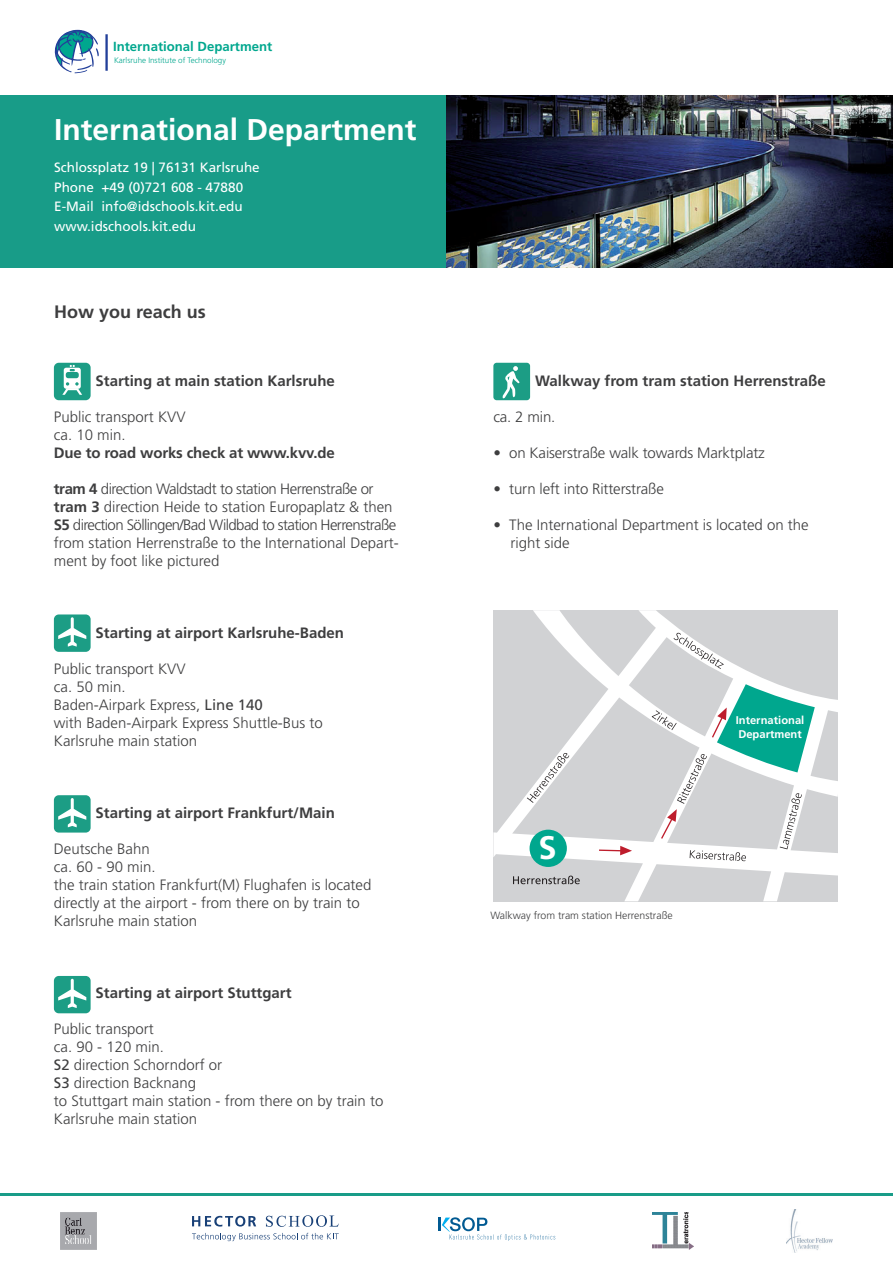
<style>
.page{position:relative;width:893px;height:1263px;background:#fff}
.page>*{position:absolute;margin:0;border:0;box-sizing:border-box;transform-origin:0 0}
.t1{font:700 32.7px "Frutiger LT Std";color:#fff}
.t2{font:700 30px "Frutiger LT Std";color:#fff}
.t3{font:700 18px "Frutiger LT Std";color:#3e3e3f}
.t4{font:300 15px/18px "Frutiger LT Std";color:#3e3e3f}
.t5{font:700 15px "Frutiger LT Std";color:#3e3e3f}
.t6{font:13.5px/19.5px "Frutiger LT Std";color:#fff}
.t7{font:700 13.2px "Frutiger LT Std";color:#00a78e}
.t8{font:700 11.25px/13.4px "Frutiger LT Std";color:#fff}
.t9{font:300 10.5px "Frutiger LT Std";color:#3e3e3f}
.t10{font:300 7.95px "Frutiger LT Std";color:#00a78e}
.s1{font-weight:700}
.s2{font-weight:400}
</style>
<div class="page">
<div style="left:0;top:96px;width:556px;height:172px;background:#189c88"></div>
<hr style="left:0;top:1193px;width:893px;height:2px;background:#189c88">
<hr style="left:105px;top:34px;width:3px;height:37px;background:#223f99">
<svg style="left:54px;top:29px;width:45px;height:44px"></svg>
<img style="left:446px;top:96px;width:447px;height:172px">
<img style="left:60px;top:1213px;width:36px;height:36px">
<svg style="left:438px;top:1217px;width:117px;height:24px"></svg>
<img style="left:652px;top:1212px;width:41px;height:38px">
<img style="left:786px;top:1210px;width:47px;height:42px">
<svg style="left:192px;top:1233px;width:147px;height:8px"></svg>
<svg style="left:192px;top:1216px;width:64px;height:10px"></svg>
<svg style="left:266px;top:1215px;width:73px;height:12px"></svg>
<div style="left:54px;top:795px;width:37px;height:37px;background:#1c9d85;border-radius:5px"></div>
<svg style="left:58px;top:798px;width:28px;height:29px"></svg>
<div style="left:54px;top:976px;width:37px;height:37px;background:#1c9d85;border-radius:5px"></div>
<svg style="left:58px;top:979px;width:28px;height:29px"></svg>
<div style="left:54px;top:614px;width:37px;height:38px;background:#1c9d85;border-radius:5px"></div>
<svg style="left:58px;top:617px;width:28px;height:30px"></svg>
<div style="left:54px;top:363px;width:37px;height:37px;background:#1c9d85;border-radius:5px"></div>
<svg style="left:64px;top:368px;width:17px;height:21px"></svg>
<div style="left:66px;top:372px;width:13px;height:6px;background:#1c9d85;border-radius:2px"></div>
<svg style="left:70px;top:365px;width:5px;height:6px"></svg>
<svg style="left:62px;top:382px;width:20px;height:13px"></svg>
<svg style="left:493px;top:610px;width:345px;height:291px;fill:#d1d2d4"></svg>
<div style="left:530px;top:830px;width:37px;height:37px;background:#00a78e;border-radius:50%"></div>
<svg style="left:674px;top:632px;width:50px;height:37px"></svg>
<svg style="left:527px;top:752px;width:42px;height:51px"></svg>
<svg style="left:513px;top:875px;width:67px;height:9px"></svg>
<svg style="left:599px;top:846px;width:33px;height:9px"></svg>
<svg style="left:652px;top:676px;width:178px;height:185px"></svg>
<div style="left:493px;top:363px;width:37px;height:37px;background:#1c9d85;border-radius:3px"></div>
<svg style="left:502px;top:366px;width:18px;height:33px"></svg>
<p class="t7" style="left:113px;top:39px;width:161px">International Department</p>
<p class="t10" style="left:114px;top:56px;width:113px">Karlsruhe Institute of Technology</p>
<h2 class="t2" style="left:54px;top:112px;width:364px">International Department</h2>
<p class="t6" style="left:54px;top:158px;width:207px">Schlossplatz 19 | 76131 Karlsruhe<br>Phone +49 (0)721 608 - 47880<br>E-Mail info@idschools.kit.edu www.idschools.kit.edu</p>
<p class="t3" style="left:54px;top:301px;width:153px">How you reach us</p>
<p class="t5" style="left:96px;top:372px;width:241px">Starting at main station Karlsruhe</p>
<p class="t4" style="left:54px;top:408px;width:133px">Public transport KVV ca. 10 min.</p>
<p class="t5" style="left:54px;top:444px;width:282px">Due to road works check at www.kvv.de</p>
<p class="t4" style="left:54px;top:480px;width:346px"><span class="s1">tram 4</span> direction Waldstadt to station Herrenstraße or <span class="s1">tram 3</span> direction Heide to station Europaplatz &amp; then <span class="s1">S5</span> direction Söllingen/Bad Wildbad to station Herrenstraße from station Herrenstraße to the International Depart&shy;ment by foot like pictured</p>
<p class="t5" style="left:96px;top:624px;width:250px">Starting at airport Karlsruhe-Baden</p>
<p class="t4" style="left:54px;top:660px;width:270px">Public transport KVV<br>ca. 50 min.<br>Baden-Airpark Express, <span class="s2">Line 140<br></span>with Baden-Airpark Express Shuttle-Bus to<br>Karlsruhe main station</p>
<p class="t5" style="left:96px;top:804px;width:241px">Starting at airport Frankfurt/Main</p>
<p class="t4" style="left:54px;top:840px;width:319px">Deutsche Bahn<br>ca. 60 - 90 min.<br>the train station Frankfurt(M) Flughafen is located directly at the airport - from there on by train to<br>Karlsruhe main station</p>
<p class="t5" style="left:96px;top:984px;width:197px">Starting at airport Stuttgart</p>
<p class="t4" style="left:54px;top:1020px;width:331px">Public transport<br>ca. 90 - 120 min.<br><span class="s2">S2</span> direction Schorndorf or<br><span class="s2">S3</span> direction Backnang<br>to Stuttgart main station - from there on by train to<br>Karlsruhe main station</p>
<p class="t5" style="left:535px;top:372px;width:292px">Walkway from tram station Herrenstraße</p>
<p class="t4" style="left:493px;top:408px;width:63px">ca. 2 min.</p>
<p class="t4" style="left:493px;top:444px;width:273px">• on Kaiserstraße walk towards Marktplatz</p>
<p class="t4" style="left:493px;top:480px;width:172px">• turn left into Ritterstraße</p>
<p class="t4" style="left:510px;top:516px;width:300px;text-indent:-17px">• The International Department is located on the right side</p>
<h1 class="t1" style="left:539px;top:828px;width:20px">S</h1>
<p class="t9" style="left:490px;top:909px;width:184px">Walkway from tram station Herrenstraße</p>
<p class="t8" style="left:736px;top:714px;width:70px">International<br>Department</p>
</div>
